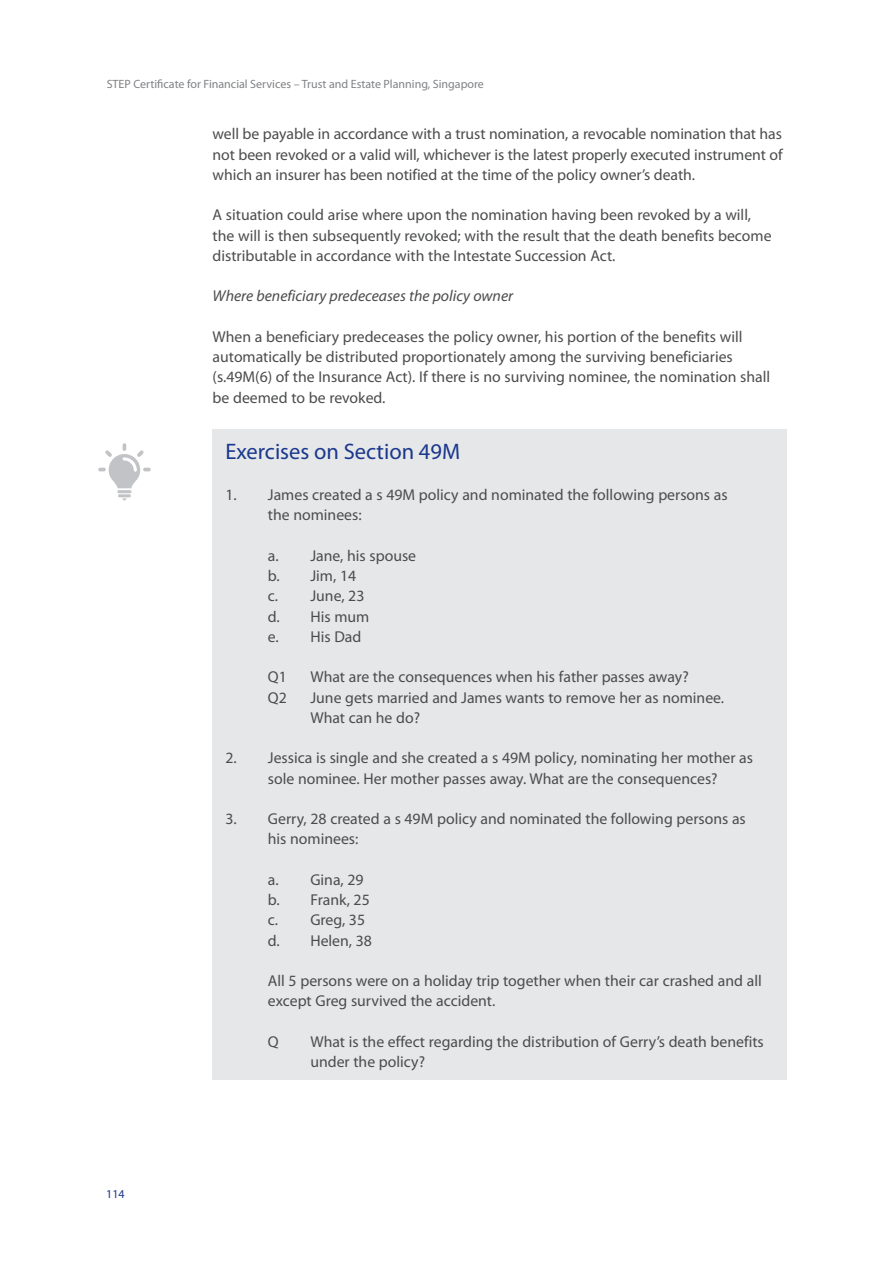
<style>
.page{position:relative;width:893px;height:1263px;background:#fff}
.page>*{position:absolute;margin:0;border:0;box-sizing:border-box;transform-origin:0 0}
.SECTION_HEADER{font:22.5px "Myriad Pro";color:#1a388c}
.BODY_TEXT{font:15.75px/20.2px "Myriad Pro";color:#4b4c4d}
.NUMBERED_LIST{font:15.75px/20.2px "Myriad Pro";color:#4b4c4d}
.BODY_TEXT-2{font:italic 15.75px "Myriad Pro";color:#4b4c4d}
.t1{font:12px "Myriad Pro";color:#808285}
.t2{font:12px "Myriad Pro";color:#1a388c}
</style>
<div class="page">
<div style="left:213px;top:429px;width:574px;height:651px;background:#e6e7e9"></div>
<hr style="left:117px;top:490px;width:14px;height:3px;background:#bcbdc0">
<svg style="left:118px;top:494px;width:13px;height:6px"></svg>
<svg style="left:98px;top:443px;width:53px;height:45px"></svg>
<p class="t1" style="left:107px;top:77px;width:379px">STEP Certificate for Financial Services – Trust and Estate Planning, Singapore</p>
<p class="BODY_TEXT" style="left:213px;top:124px;width:572px;text-align:justify">well be payable in accordance with a trust nomination, a revocable nomination that has not been revoked or a valid will, whichever is the latest properly executed instrument of which an insurer has been notified at the time of the policy owner’s death.</p>
<p class="BODY_TEXT" style="left:213px;top:205px;width:560px">A situation could arise where upon the nomination having been revoked by a will, the will is then subsequently revoked; with the result that the death benefits become distributable in accordance with the Intestate Succession Act.</p>
<p class="BODY_TEXT-2" style="left:213px;top:288px;width:302px">Where beneficiary predeceases the policy owner</p>
<p class="BODY_TEXT" style="left:213px;top:327px;width:559px">When a beneficiary predeceases the policy owner, his portion of the benefits will automatically be distributed proportionately among the surviving beneficiaries (s.49M(6) of the Insurance Act). If there is no surviving nominee, the nomination shall be deemed to be revoked.</p>
<p class="t2" style="left:106px;top:1187px;width:20px">114</p>
<p class="SECTION_HEADER" style="left:225px;top:439px;width:236px">Exercises on Section 49M</p>
<p class="NUMBERED_LIST" style="left:268px;top:485px;width:461px;text-indent:-43px">1. James created a s 49M policy and nominated the following persons as the nominees:</p>
<p class="NUMBERED_LIST" style="left:268px;top:546px;width:150px">a. Jane, his spouse</p>
<p class="NUMBERED_LIST" style="left:268px;top:566px;width:90px">b. Jim, 14</p>
<p class="NUMBERED_LIST" style="left:268px;top:586px;width:98px">c. June, 23</p>
<p class="NUMBERED_LIST" style="left:268px;top:606px;width:103px">d. His mum</p>
<p class="NUMBERED_LIST" style="left:268px;top:627px;width:95px">e. His Dad</p>
<p class="NUMBERED_LIST" style="left:268px;top:667px;width:20px">Q1</p>
<p class="NUMBERED_LIST" style="left:310px;top:667px;width:380px">What are the consequences when his father passes away?</p>
<p class="NUMBERED_LIST" style="left:268px;top:687px;width:20px">Q2</p>
<p class="NUMBERED_LIST" style="left:310px;top:687px;width:415px">June gets married and James wants to remove her as nominee.<br>What can he do?</p>
<p class="NUMBERED_LIST" style="left:225px;top:748px;width:529px;text-align:center">2. Jessica is single and she created a s 49M policy, nominating her mother as sole nominee. Her mother passes away. What are the consequences?</p>
<p class="NUMBERED_LIST" style="left:268px;top:809px;width:479px;text-indent:-43px">3. Gerry, 28 created a s 49M policy and nominated the following persons as his nominees:</p>
<p class="NUMBERED_LIST" style="left:268px;top:870px;width:97px">a. Gina, 29</p>
<p class="NUMBERED_LIST" style="left:268px;top:890px;width:103px">b. Frank, 25</p>
<p class="NUMBERED_LIST" style="left:268px;top:910px;width:99px">c. Greg, 35</p>
<p class="NUMBERED_LIST" style="left:268px;top:930px;width:106px">d. Helen, 38</p>
<p class="BODY_TEXT" style="left:268px;top:971px;width:495px">All 5 persons were on a holiday trip together when their car crashed and all except Greg survived the accident.</p>
<p class="NUMBERED_LIST" style="left:268px;top:1032px;width:12px">Q</p>
<p class="NUMBERED_LIST" style="left:310px;top:1032px;width:455px">What is the effect regarding the distribution of Gerry’s death benefits under the policy?</p>
</div>
